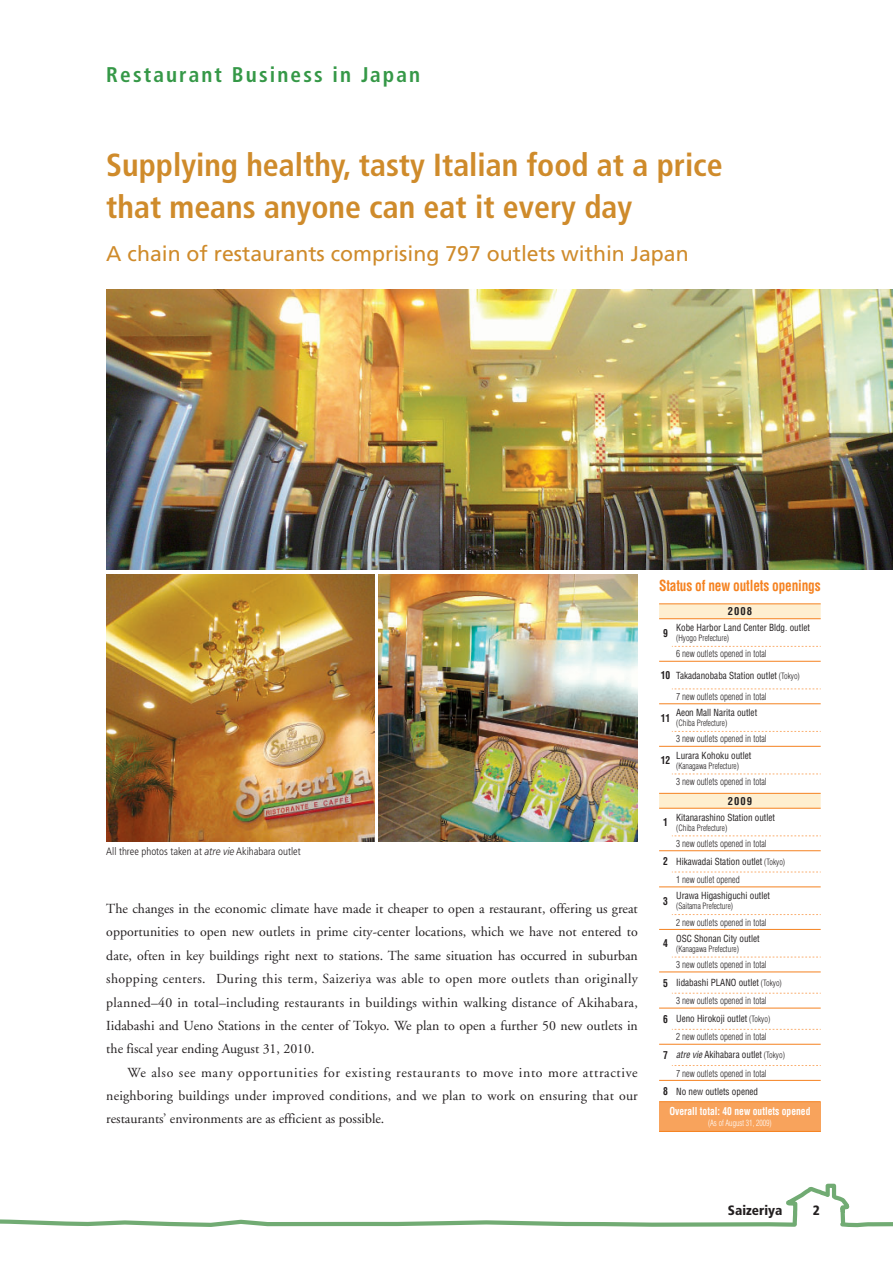
<style>
.page{position:relative;width:893px;height:1263px;background:#fff}
.page>*{position:absolute;margin:0;border:0;box-sizing:border-box;transform-origin:0 0}
.t1{font:700 condensed 31.95px/42.5px "Frutiger";color:#cf8b2b}
.t2{font:21.3px "Frutiger";color:#cf8b2b}
.t3{font:700 condensed 21.3px "Frutiger";letter-spacing:.1em;color:#359847}
.t4{font:700 condensed 14.85px "Helvetica";letter-spacing:-.015em;color:#f58220;scale:.9 1}
.t5{font:13.8px/23.4px "Adobe Garamond";color:#231f20;text-align:justify}
.t6{font:900 condensed 13.5px "Frutiger";color:#231f20}
.t7{font:300 condensed 10.65px "Frutiger";color:#231f20}
.t8{font:700 condensed 10.65px "Helvetica";color:#fff;scale:.9 1}
.t9{font:700 condensed 10.65px "Helvetica";letter-spacing:.1em;color:#231f20}
.t10{font:700 condensed 10.65px "Helvetica";letter-spacing:.1em;color:#231f20;scale:.9 1}
.t11{font:condensed 9.6px "Helvetica";color:#231f20;scale:.95 1}
.t12{font:300 condensed 9.6px "Helvetica";color:#231f20;scale:.95 1}
.t13{font:300 condensed 8.55px "Helvetica";color:#231f20;scale:.95 1}
.t14{font:300 condensed 8.55px "Helvetica";color:#fff;scale:.9 1}
.s1{font-weight:700;font-size:10.65px}
.s2{font-weight:300;font-size:8.55px}
.s3{font-style:italic;font-stretch:normal}
.s4{font-style:italic}
</style>
<div class="page">
<img style="left:106px;top:289px;width:787px;height:281px">
<img style="left:106px;top:574px;width:268px;height:268px">
<img style="left:378px;top:574px;width:260px;height:268px">
<div style="left:659px;top:1102px;width:162px;height:29px;background:#f8a35c"></div>
<hr style="left:659px;top:808px;width:162px;height:1px;background:#f58220">
<hr style="left:659px;top:850px;width:162px;height:1px;background:#f58220">
<hr style="left:659px;top:887px;width:162px;height:1px;background:#f58220">
<hr style="left:659px;top:929px;width:162px;height:1px;background:#f58220">
<hr style="left:659px;top:972px;width:162px;height:1px;background:#f58220">
<hr style="left:659px;top:1008px;width:162px;height:1px;background:#f58220">
<hr style="left:659px;top:1044px;width:162px;height:1px;background:#f58220">
<hr style="left:659px;top:1080px;width:162px;height:1px;background:#f58220">
<hr style="left:659px;top:1101px;width:162px;height:1px;background:#f58220">
<hr style="left:659px;top:1131px;width:162px;height:1px;background:#f58220">
<svg style="left:659px;top:604px;width:162px;height:204px"></svg>
<svg style="left:672px;top:836px;width:149px;height:1px"></svg>
<svg style="left:672px;top:872px;width:149px;height:1px"></svg>
<svg style="left:672px;top:914px;width:149px;height:1px"></svg>
<svg style="left:672px;top:957px;width:149px;height:1px"></svg>
<svg style="left:672px;top:993px;width:149px;height:1px"></svg>
<svg style="left:672px;top:1029px;width:149px;height:1px"></svg>
<svg style="left:672px;top:1065px;width:149px;height:1px"></svg>
<svg style="left:0;top:1183px;width:893px;height:45px"></svg>
<h2 class="t3" style="left:106px;top:66px;width:315px">Restaurant Business in Japan</h2>
<h1 class="t1" style="left:106px;top:146px;width:618px">Supplying healthy, tasty Italian food at a price that means anyone can eat it every day</h1>
<h2 class="t2" style="left:106px;top:245px;width:584px">A chain of restaurants comprising 797 outlets within Japan</h2>
<p class="t4" style="left:659px;top:580px;width:181px">Status of new outlets openings</p>
<p class="t9" style="left:728px;top:607px;width:26px">2008</p>
<p class="t10" style="left:663px;top:629px;width:7px">9</p>
<p class="t11" style="left:676px;top:624px;width:142px">Kobe Harbor Land Center Bldg. outlet</p>
<p class="t13" style="left:676px;top:635px;width:57px">(Hyogo Prefecture)</p>
<p class="t12" style="left:676px;top:650px;width:97px">6 new outlets opened in total</p>
<p class="t11" style="left:661px;top:671px;width:148px"><span class="s1">10</span> Takadanobaba Station outlet <span class="s2">(Tokyo)</span></p>
<p class="t12" style="left:676px;top:693px;width:97px">7 new outlets opened in total</p>
<p class="t10" style="left:661px;top:714px;width:12px">11</p>
<p class="t11" style="left:676px;top:709px;width:87px">Aeon Mall Narita outlet</p>
<p class="t13" style="left:676px;top:720px;width:55px">(Chiba Prefecture)</p>
<p class="t12" style="left:676px;top:735px;width:97px">3 new outlets opened in total</p>
<p class="t7" style="left:106px;top:847px;width:196px">All three photos taken at <span class="s3">atre vie</span> Akihabara outlet</p>
<p class="t5" style="left:106px;top:898px;width:533px">The changes in the economic climate have made it cheaper to open a restaurant, offering us great opportunities to open new outlets in prime city-center locations, which we have not entered to date, often in key buildings right next to stations. The same situation has occurred in suburban shopping centers. During this term, Saizeriya was able to open more outlets than originally planned–40 in total–including restaurants in buildings within walking distance of Akihabara, Iidabashi and Ueno Stations in the center of Tokyo. We plan to open a further 50 new outlets in the fiscal year ending August 31, 2010.</p>
<p class="t5" style="left:106px;top:1062px;width:533px;text-indent:21px">We also see many opportunities for existing restaurants to move into more attractive neighboring buildings under improved conditions, and we plan to work on ensuring that our restaurants’ environments are as efficient as possible.</p>
<p class="t11" style="left:676px;top:751px;width:81px">Lurara Kohoku outlet</p>
<p class="t13" style="left:676px;top:762px;width:68px">(Kanagawa Prefecture)</p>
<p class="t12" style="left:676px;top:778px;width:97px">3 new outlets opened in total</p>
<p class="t9" style="left:728px;top:797px;width:26px">2009</p>
<p class="t10" style="left:661px;top:756px;width:12px">12</p>
<p class="t11" style="left:676px;top:813px;width:106px">Kitanarashino Station outlet</p>
<p class="t13" style="left:676px;top:824px;width:55px">(Chiba Prefecture)</p>
<p class="t12" style="left:676px;top:840px;width:97px">3 new outlets opened in total</p>
<p class="t11" style="left:663px;top:858px;width:130px"><span class="s1">2</span> Hikawadai Station outlet <span class="s2">(Tokyo)</span></p>
<p class="t12" style="left:676px;top:876px;width:68px">1 new outlet opened</p>
<p class="t10" style="left:663px;top:897px;width:7px">3</p>
<p class="t11" style="left:676px;top:892px;width:100px">Urawa Higashiguchi outlet</p>
<p class="t13" style="left:676px;top:903px;width:62px">(Saitama Prefecture)</p>
<p class="t12" style="left:676px;top:918px;width:97px">2 new outlets opened in total</p>
<p class="t10" style="left:663px;top:939px;width:7px">4</p>
<p class="t11" style="left:676px;top:935px;width:89px">OSC Shonan City outlet</p>
<p class="t13" style="left:676px;top:945px;width:68px">(Kanagawa Prefecture)</p>
<p class="t12" style="left:676px;top:961px;width:97px">3 new outlets opened in total</p>
<p class="t11" style="left:663px;top:979px;width:127px"><span class="s1">5</span> Iidabashi PLANO outlet <span class="s2">(Tokyo)</span></p>
<p class="t12" style="left:676px;top:997px;width:97px">3 new outlets opened in total</p>
<p class="t11" style="left:663px;top:1015px;width:114px"><span class="s1">6</span> Ueno Hirokoji outlet <span class="s2">(Tokyo)</span></p>
<p class="t12" style="left:676px;top:1033px;width:97px">2 new outlets opened in total</p>
<p class="t11" style="left:663px;top:1051px;width:130px"><span class="s1">7</span> <span class="s4">atre vie</span> Akihabara outlet <span class="s2">(Tokyo)</span></p>
<p class="t12" style="left:676px;top:1069px;width:97px">7 new outlets opened in total</p>
<p class="t11" style="left:663px;top:1087px;width:102px"><span class="s1">8</span> No new outlets opened</p>
<p class="t8" style="left:669px;top:1107px;width:158px">Overall total: 40 new outlets opened</p>
<p class="t14" style="left:708px;top:1119px;width:72px">(As of August 31, 2009)</p>
<p class="t10" style="left:663px;top:818px;width:7px">1</p>
<p class="t6" style="left:728px;top:1205px;width:56px">Saizeriya</p>
<p class="t6" style="left:813px;top:1205px;width:9px">2</p>
</div>
